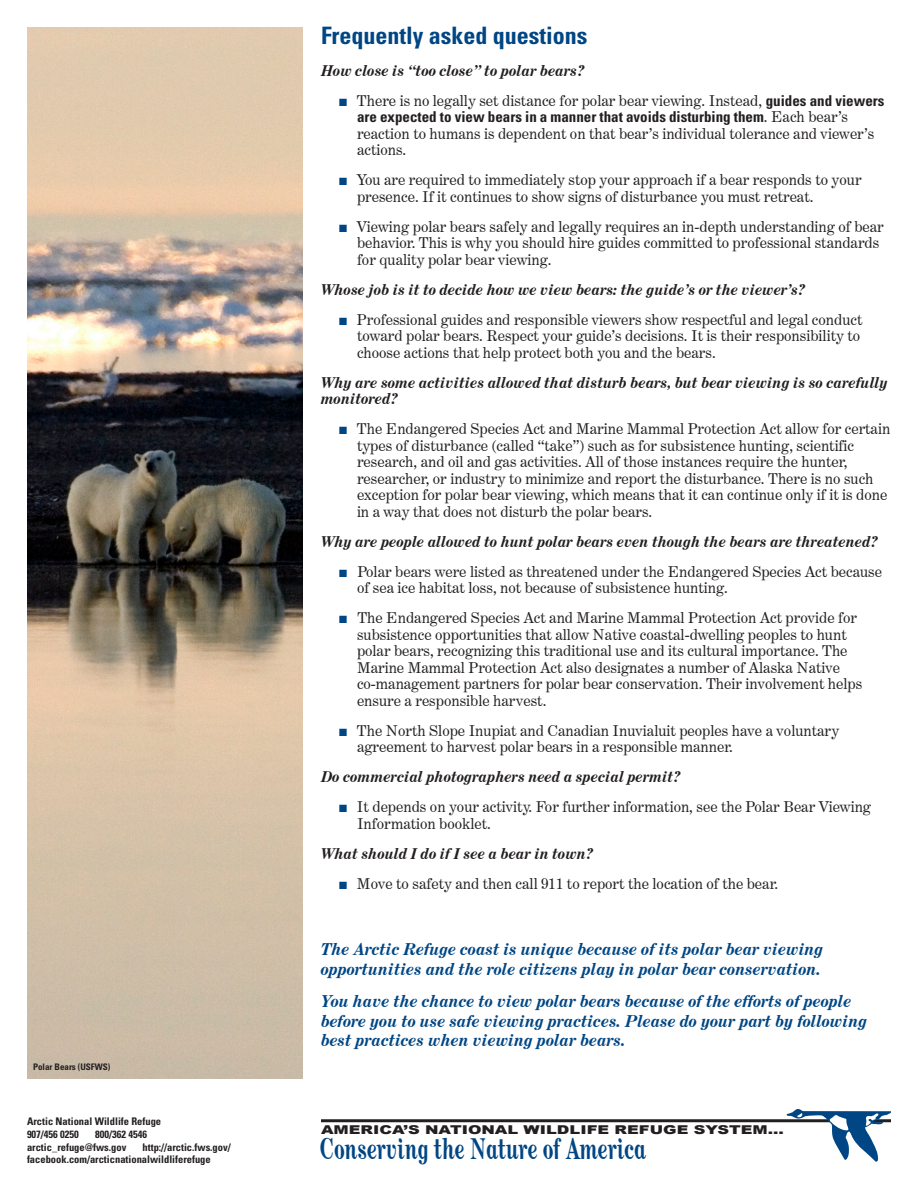
<style>
.page{position:relative;width:918px;height:1188px;background:#fff}
.page>*{position:absolute;margin:0;border:0;box-sizing:border-box;transform-origin:0 0}
.t1{font:italic 700 28.8px "Century Expanded BT";color:#004684;scale:.73 1}
.t2{font:700 condensed 24px "Univers LT Std";color:#004684}
.t3{font:italic 700 16.5px/19.8px "Century Expanded BT";color:#004684}
.Body_Text{font:15px/16.5px "Century Expanded BT";color:#231f20}
.Body_Text-2{font:italic 700 15px/16.5px "Century Expanded BT";color:#231f20}
.t4{font:900 12.15px "Arial";color:#231f20;scale:1.33 1}
.t5{font:700 condensed 10.5px "Univers LT Std";color:#231f20}
.t6{font:700 condensed 9px "Univers LT Std";color:#231f20}
.s1{color:#004684}
.s2{font-family:"Univers LT Std";font-weight:700;font-stretch:condensed}
</style>
<div class="page">
<img style="left:27px;top:28px;width:276px;height:1051px">
<hr style="left:321px;top:1119px;width:570px;height:3px;background:#231f20">
<svg style="left:786px;top:1109px;width:105px;height:52px"></svg>
<p class="t6" style="left:33px;top:1062px;width:79px">Polar Bears (USFWS)</p>
<p class="t5" style="left:27px;top:1115px;width:136px">Arctic National Wildlife Refuge</p>
<p class="t5" style="left:27px;top:1128px;width:53px">907/456 0250</p>
<p class="t5" style="left:95px;top:1128px;width:53px">800/362 4546</p>
<p class="t5" style="left:27px;top:1140px;width:101px">arctic_refuge@fws.gov</p>
<p class="t5" style="left:143px;top:1140px;width:90px">http://arctic.fws.gov/</p>
<p class="t5" style="left:27px;top:1153px;width:185px">facebook.com/arcticnationalwildliferefuge</p>
<p class="t2" style="left:321px;top:21px;width:268px">Frequently asked questions</p>
<p class="Body_Text-2" style="left:321px;top:62px;width:265px">How close is “too close” to polar bears?</p>
<p class="Body_Text" style="left:357px;top:92px;width:529px;text-indent:-18px"><span class="s1">■</span> There is no legally set distance for polar bear viewing. Instead, <span class="s2">guides and viewers are expected to view bears in a manner that avoids disturbing them</span>. Each bear’s reaction to humans is dependent on that bear’s individual tolerance and viewer’s actions.</p>
<p class="Body_Text" style="left:357px;top:172px;width:506px;text-indent:-18px"><span class="s1">■</span> You are required to immediately stop your approach if a bear responds to your presence. If it continues to show signs of disturbance you must retreat.</p>
<p class="Body_Text" style="left:357px;top:218px;width:528px;text-indent:-18px"><span class="s1">■</span> Viewing polar bears safely and legally requires an in-depth understanding of bear behavior. This is why you should hire guides committed to professional standards for quality polar bear viewing.</p>
<p class="Body_Text-2" style="left:321px;top:281px;width:486px">Whose job is it to decide how we view bears: the guide’s or the viewer’s?</p>
<p class="Body_Text" style="left:357px;top:311px;width:507px;text-indent:-18px"><span class="s1">■</span> Professional guides and responsible viewers show respectful and legal conduct toward polar bears. Respect your guide’s decisions. It is their responsibility to choose actions that help protect both you and the bears.</p>
<p class="Body_Text-2" style="left:321px;top:374px;width:569px">Why are some activities allowed that disturb bears, but bear viewing is so carefully monitored?</p>
<p class="Body_Text" style="left:357px;top:421px;width:535px;text-indent:-18px"><span class="s1">■</span> The Endangered Species Act and Marine Mammal Protection Act allow for certain types of disturbance (called “take”) such as for subsistence hunting, scientific research, and oil and gas activities. All of those instances require the hunter, researcher, or industry to minimize and report the disturbance. There is no such exception for polar bear viewing, which means that it can continue only if it is done in a way that does not disturb the polar bears.</p>
<p class="Body_Text-2" style="left:321px;top:533px;width:559px">Why are people allowed to hunt polar bears even though the bears are threatened?</p>
<p class="Body_Text" style="left:357px;top:563px;width:527px;text-indent:-18px"><span class="s1">■</span> Polar bears were listed as threatened under the Endangered Species Act because of sea ice habitat loss, not because of subsistence hunting.</p>
<p class="Body_Text" style="left:357px;top:610px;width:507px;text-indent:-18px"><span class="s1">■</span> The Endangered Species Act and Marine Mammal Protection Act provide for subsistence opportunities that allow Native coastal-dwelling peoples to hunt polar bears, recognizing this traditional use and its cultural importance. The Marine Mammal Protection Act also designates a number of Alaska Native co-management partners for polar bear conservation. Their involvement helps ensure a responsible harvest.</p>
<p class="Body_Text" style="left:357px;top:722px;width:484px;text-indent:-18px"><span class="s1">■</span> The North Slope Inupiat and Canadian Inuvialuit peoples have a voluntary agreement to harvest polar bears in a responsible manner.</p>
<p class="Body_Text-2" style="left:321px;top:769px;width:362px">Do commercial photographers need a special permit?</p>
<p class="Body_Text" style="left:357px;top:799px;width:516px;text-indent:-18px"><span class="s1">■</span> It depends on your activity. For further information, see the Polar Bear Viewing<br>Information booklet.</p>
<p class="Body_Text-2" style="left:321px;top:845px;width:274px">What should I do if I see a bear in town?</p>
<p class="Body_Text" style="left:339px;top:875px;width:441px"><span class="s1">■</span> Move to safety and then call 911 to report the location of the bear.</p>
<p class="t3" style="left:321px;top:939px;width:504px">The Arctic Refuge coast is unique because of its polar bear viewing opportunities and the role citizens play in polar bear conservation.</p>
<p class="t3" style="left:321px;top:991px;width:548px">You have the chance to view polar bears because of the efforts of people before you to use safe viewing practices. Please do your part by following best practices when viewing polar bears.</p>
<p class="t4" style="left:321px;top:1121px;width:350px">AMERICA’S NATIONAL WILDLIFE REFUGE SYSTEM...</p>
<p class="t1" style="left:322px;top:1131px;width:458px">ConservingtheNatureof America</p>
</div>
